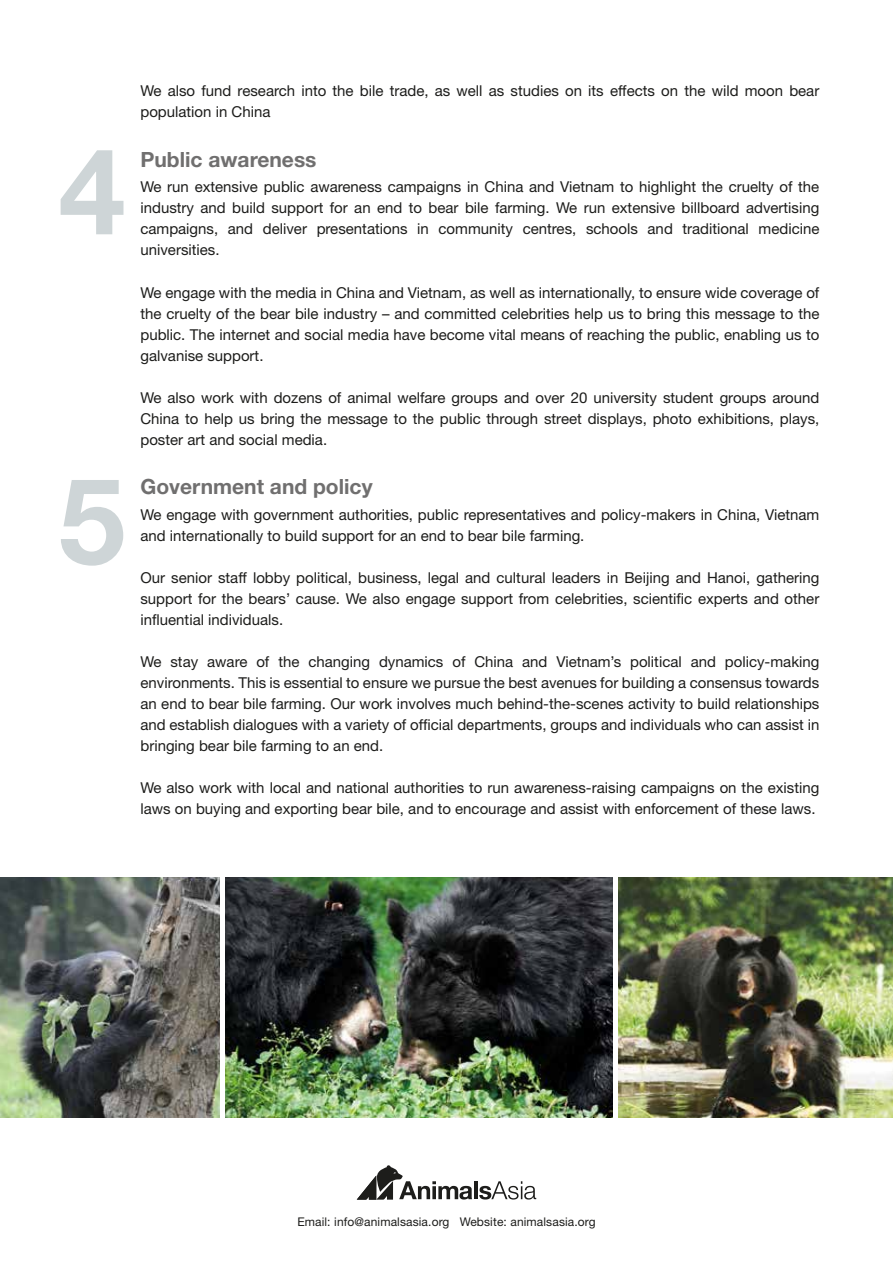
<style>
.page{position:relative;width:893px;height:1263px;background:#fff}
.page>*{position:absolute;margin:0;border:0;box-sizing:border-box;transform-origin:0 0}
.t1{font:700 120px "Helvetica Neue";color:#ced5d7}
.t2{font:700 21px "Helvetica Neue";color:#706f6f}
.t3{font:15px/21px "Helvetica Neue";color:#1d1d1b;text-align:justify}
.t4{font:12px "Helvetica Neue";letter-spacing:.01em;color:#1d1d1b}
</style>
<div class="page">
<hr style="left:474px;top:1181px;width:4px;height:18px;background:#1d1d1b">
<svg style="left:479px;top:1181px;width:57px;height:18px"></svg>
<svg style="left:357px;top:1165px;width:115px;height:34px"></svg>
<img style="left:0;top:877px;width:220px;height:241px">
<img style="left:225px;top:877px;width:388px;height:241px">
<img style="left:618px;top:877px;width:275px;height:241px">
<h1 class="t1" style="left:59px;top:117px;width:68px">4</h1>
<h1 class="t1" style="left:59px;top:447px;width:68px">5</h1>
<p class="t3" style="left:140px;top:80px;width:680px">We also fund research into the bile trade, as well as studies on its effects on the wild moon bear population in China</p>
<h2 class="t2" style="left:140px;top:146px;width:178px">Public awareness</h2>
<p class="t3" style="left:140px;top:176px;width:680px">We run extensive public awareness campaigns in China and Vietnam to highlight the cruelty of the industry and build support for an end to bear bile farming. We run extensive billboard advertising campaigns, and deliver presentations in community centres, schools and traditional medicine universities.</p>
<p class="t3" style="left:140px;top:281px;width:680px">We engage with the media in China and Vietnam, as well as internationally, to ensure wide coverage of the cruelty of the bear bile industry – and committed celebrities help us to bring this message to the public. The internet and social media have become vital means of reaching the public, enabling us to galvanise support.</p>
<p class="t3" style="left:140px;top:386px;width:680px">We also work with dozens of animal welfare groups and over 20 university student groups around China to help us bring the message to the public through street displays, photo exhibitions, plays, poster art and social media.</p>
<h2 class="t2" style="left:140px;top:473px;width:234px">Government and policy</h2>
<p class="t3" style="left:140px;top:503px;width:680px">We engage with government authorities, public representatives and policy-makers in China, Vietnam and internationally to build support for an end to bear bile farming.</p>
<p class="t3" style="left:140px;top:566px;width:680px">Our senior staff lobby political, business, legal and cultural leaders in Beijing and Hanoi, gathering support for the bears’ cause. We also engage support from celebrities, scientific experts and other influential individuals.</p>
<p class="t3" style="left:140px;top:650px;width:680px">We stay aware of the changing dynamics of China and Vietnam’s political and policy-making environments. This is essential to ensure we pursue the best avenues for building a consensus towards an end to bear bile farming. Our work involves much behind-the-scenes activity to build relationships and establish dialogues with a variety of official departments, groups and individuals who can assist in bringing bear bile farming to an end.</p>
<p class="t3" style="left:140px;top:776px;width:680px">We also work with local and national authorities to run awareness-raising campaigns on the existing laws on buying and exporting bear bile, and to encourage and assist with enforcement of these laws.</p>
<p class="t4" style="left:297px;top:1214px;width:300px">Email: info@animalsasia.org Website: animalsasia.org</p>
</div>
